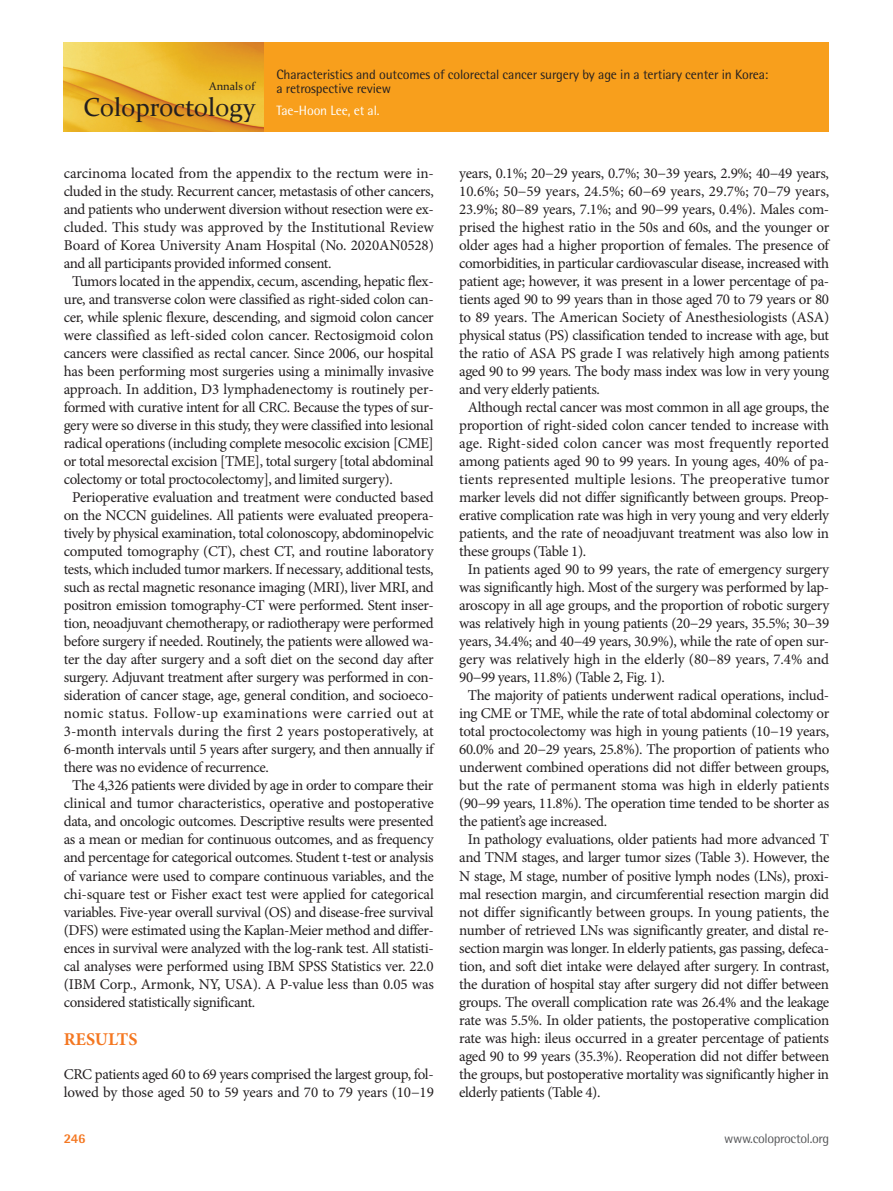
<style>
.page{position:relative;width:893px;height:1191px;background:#fff}
.page>*{position:absolute;margin:0;border:0;box-sizing:border-box;transform-origin:0 0}
.t1{font:25.95px "Constantia";color:#231f20}
.본문제목_대{font:700 18px "Minion Pro";color:#f47721}
.본문{font:15px/18px "Minion Pro";letter-spacing:-.025em;color:#231f20;text-align:justify}
.t2{font:13.5px/13.5px "Rotis Semi Sans Std";letter-spacing:-.01em;color:#231f20}
.t3{font:13.5px "Rotis Semi Sans Std";letter-spacing:-.025em;color:#57585a}
.t4{font:13.5px "Rotis Semi Sans Std";letter-spacing:-.01em;color:#fff}
.t5{font:800 13.5px "Rotis Semi Sans Std";color:#f47721}
.t6{font:11.25px "Constantia";color:#231f20}
</style>
<div class="page">
<div style="left:264px;top:43px;width:565px;height:89px;background:#f89f1c"></div>
<img style="left:64px;top:43px;width:200px;height:89px">
<p class="t6" style="left:209px;top:79px;width:47px">Annals of</p>
<p class="t1" style="left:83px;top:90px;width:174px">Coloproctology</p>
<p class="t2" style="left:276px;top:68px;width:493px">Characteristics and outcomes of colorectal cancer surgery by age in a tertiary center in Korea: a retrospective review</p>
<p class="t4" style="left:276px;top:102px;width:105px">Tae-Hoon Lee, et al.</p>
<p class="본문" style="left:64px;top:164px;width:372px">carcinoma located from the appendix to the rectum were in&shy;cluded in the study. Recurrent cancer, metastasis of other cancers, and patients who underwent diversion without resection were ex&shy;cluded. This study was approved by the Institutional Review Board of Korea University Anam Hospital (No. 2020AN0528) and all participants provided informed consent.</p>
<p class="본문" style="left:64px;top:272px;width:372px;text-indent:9px">Tumors located in the appendix, cecum, ascending, hepatic flex&shy;ure, and transverse colon were classified as right-sided colon can&shy;cer, while splenic flexure, descending, and sigmoid colon cancer were classified as left-sided colon cancer. Rectosigmoid colon cancers were classified as rectal cancer. Since 2006, our hospital has been performing most surgeries using a minimally invasive approach. In addition, D3 lymphadenectomy is routinely per&shy;formed with curative intent for all CRC. Because the types of sur&shy;gery were so diverse in this study, they were classified into lesional radical operations (including complete mesocolic excision [CME] or total mesorectal excision [TME], total surgery [total abdominal colectomy or total proctocolectomy], and limited surgery).</p>
<p class="본문" style="left:64px;top:488px;width:372px;text-indent:9px">Perioperative evaluation and treatment were conducted based on the NCCN guidelines. All patients were evaluated preopera&shy;tively by physical examination, total colonoscopy, abdominopelvic computed tomography (CT), chest CT, and routine laboratory tests, which included tumor markers. If necessary, additional tests, such as rectal magnetic resonance imaging (MRI), liver MRI, and positron emission tomography-CT were performed. Stent inser&shy;tion, neoadjuvant chemotherapy, or radiotherapy were performed before surgery if needed. Routinely, the patients were allowed wa&shy;ter the day after surgery and a soft diet on the second day after surgery. Adjuvant treatment after surgery was performed in con&shy;sideration of cancer stage, age, general condition, and socioeco&shy;nomic status. Follow-up examinations were carried out at 3-month intervals during the first 2 years postoperatively, at 6-month intervals until 5 years after surgery, and then annually if there was no evidence of recurrence.</p>
<p class="본문" style="left:64px;top:776px;width:372px;text-indent:9px">The 4,326 patients were divided by age in order to compare their clinical and tumor characteristics, operative and postoperative data, and oncologic outcomes. Descriptive results were presented as a mean or median for continuous outcomes, and as frequency and percentage for categorical outcomes. Student t-test or analysis of variance were used to compare continuous variables, and the chi-square test or Fisher exact test were applied for categorical variables. Five-year overall survival (OS) and disease-free survival (DFS) were estimated using the Kaplan-Meier method and differ&shy;ences in survival were analyzed with the log-rank test. All statisti&shy;cal analyses were performed using IBM SPSS Statistics ver. 22.0 (IBM Corp., Armonk, NY, USA). A P-value less than 0.05 was considered statistically significant.</p>
<p class="본문제목_대" style="left:64px;top:1026px;width:75px">RESULTS</p>
<p class="본문" style="left:64px;top:1064px;width:372px">CRC patients aged 60 to 69 years comprised the largest group, fol&shy;lowed by those aged 50 to 59 years and 70 to 79 years (10−19</p>
<p class="t5" style="left:64px;top:1129px;width:23px">246</p>
<p class="본문" style="left:459px;top:164px;width:372px">years, 0.1%; 20−29 years, 0.7%; 30−39 years, 2.9%; 40−49 years, 10.6%; 50−59 years, 24.5%; 60−69 years, 29.7%; 70−79 years, 23.9%; 80−89 years, 7.1%; and 90−99 years, 0.4%). Males com&shy;prised the highest ratio in the 50s and 60s, and the younger or older ages had a higher proportion of females. The presence of comorbidities, in particular cardiovascular disease, increased with patient age; however, it was present in a lower percentage of pa&shy;tients aged 90 to 99 years than in those aged 70 to 79 years or 80 to 89 years. The American Society of Anesthesiologists (ASA) physical status (PS) classification tended to increase with age, but the ratio of ASA PS grade I was relatively high among patients aged 90 to 99 years. The body mass index was low in very young and very elderly patients.</p>
<p class="본문" style="left:459px;top:398px;width:372px;text-indent:9px">Although rectal cancer was most common in all age groups, the proportion of right-sided colon cancer tended to increase with age. Right-sided colon cancer was most frequently reported among patients aged 90 to 99 years. In young ages, 40% of pa&shy;tients represented multiple lesions. The preoperative tumor marker levels did not differ significantly between groups. Preop&shy;erative complication rate was high in very young and very elderly patients, and the rate of neoadjuvant treatment was also low in these groups (Table 1).</p>
<p class="본문" style="left:459px;top:560px;width:371px;text-indent:9px">In patients aged 90 to 99 years, the rate of emergency surgery was significantly high. Most of the surgery was performed by lap&shy;aroscopy in all age groups, and the proportion of robotic surgery was relatively high in young patients (20−29 years, 35.5%; 30−39 years, 34.4%; and 40−49 years, 30.9%), while the rate of open sur&shy;gery was relatively high in the elderly (80−89 years, 7.4% and 90−99 years, 11.8%) (Table 2, Fig. 1).</p>
<p class="본문" style="left:459px;top:686px;width:372px;text-indent:9px">The majority of patients underwent radical operations, includ&shy;ing CME or TME, while the rate of total abdominal colectomy or total proctocolectomy was high in young patients (10−19 years, 60.0% and 20−29 years, 25.8%). The proportion of patients who underwent combined operations did not differ between groups, but the rate of permanent stoma was high in elderly patients (90−99 years, 11.8%). The operation time tended to be shorter as the patient’s age increased.</p>
<p class="본문" style="left:459px;top:830px;width:372px;text-indent:9px">In pathology evaluations, older patients had more advanced T and TNM stages, and larger tumor sizes (Table 3). However, the N stage, M stage, number of positive lymph nodes (LNs), proxi&shy;mal resection margin, and circumferential resection margin did not differ significantly between groups. In young patients, the number of retrieved LNs was significantly greater, and distal re&shy;section margin was longer. In elderly patients, gas passing, defeca&shy;tion, and soft diet intake were delayed after surgery. In contrast, the duration of hospital stay after surgery did not differ between groups. The overall complication rate was 26.4% and the leakage rate was 5.5%. In older patients, the postoperative complication rate was high: ileus occurred in a greater percentage of patients aged 90 to 99 years (35.3%). Reoperation did not differ between the groups, but postoperative mortality was significantly higher in elderly patients (Table 4).</p>
<p class="t3" style="left:724px;top:1130px;width:106px">www.coloproctol.org</p>
</div>
